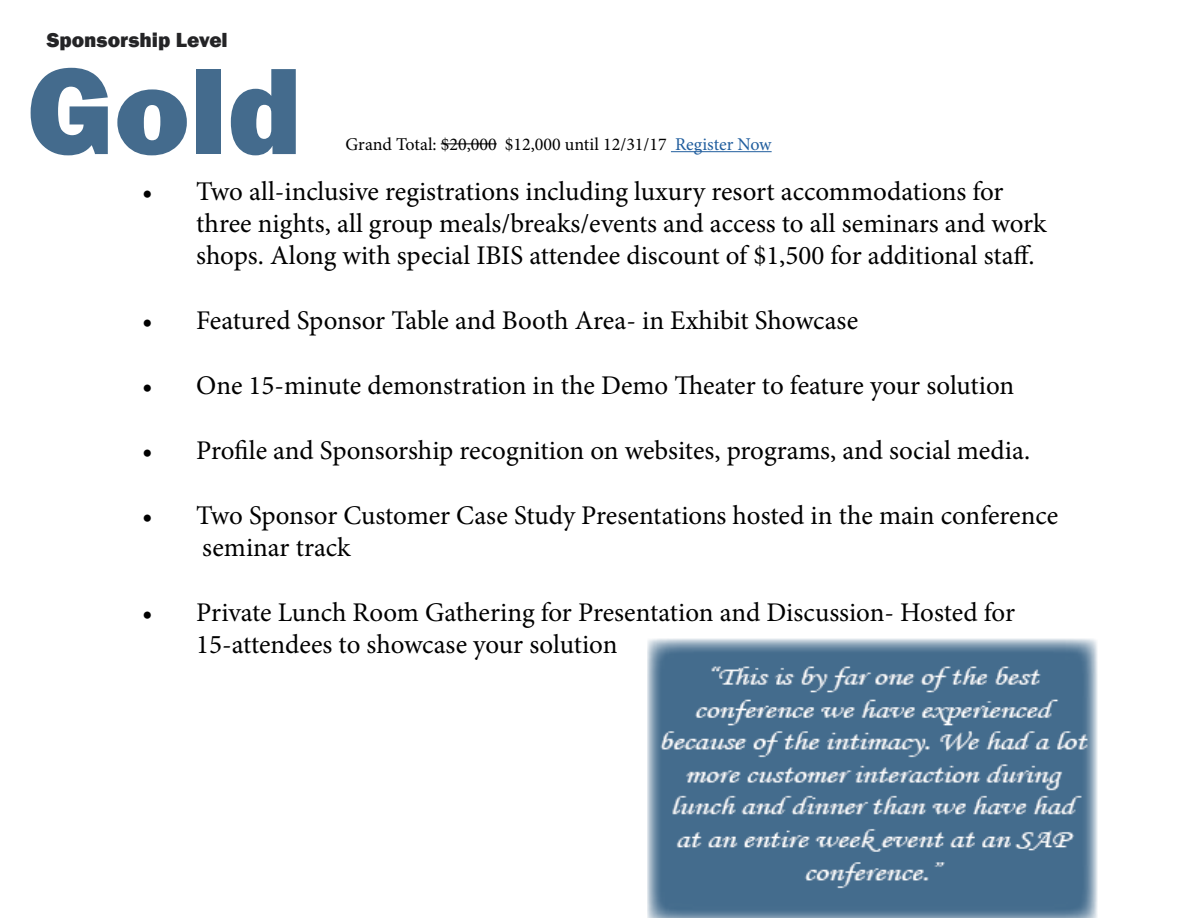
<style>
.page{position:relative;width:1188px;height:918px;background:#fff}
.page>*{position:absolute;margin:0;border:0;box-sizing:border-box;transform-origin:0 0}
.t1{font:800 127.5px "Franklin Gothic";color:#446b8d}
.t2{font:27px/32.4px "Minion Pro";letter-spacing:-.005em;color:#000}
.t3{font:800 21px "Franklin Gothic";color:#242426}
.t4{font:18px "Minion Pro";color:#000}
.s1{color:#215e9e}
</style>
<div class="page">
<hr style="left:671px;top:151px;width:101px;height:1px;background:#215e9e">
<hr style="left:441px;top:143px;width:56px;height:1px;background:#000">
<img style="left:647px;top:639px;width:450px;height:279px">
<p class="t3" style="left:47px;top:26px;width:183px">Sponsorship Level</p>
<h1 class="t1" style="left:27px;top:29px;width:277px">Gold</h1>
<p class="t4" style="left:346px;top:132px;width:428px">Grand Total: $20,000 $12,000 until 12/31/17 <span class="s1">Register Now</span></p>
<p class="t2" style="left:196px;top:175px;width:852px;text-indent:-54px">• Two all-inclusive registrations including luxury resort accommodations for three nights, all group meals/breaks/events and access to all seminars and work shops. Along with special IBIS attendee discount of $1,500 for additional staff.</p>
<p class="t2" style="left:142px;top:305px;width:717px">• Featured Sponsor Table and Booth Area- in Exhibit Showcase</p>
<p class="t2" style="left:142px;top:369px;width:874px">• One 15-minute demonstration in the Demo Theater to feature your solution</p>
<p class="t2" style="left:142px;top:434px;width:889px">• Profile and Sponsorship recognition on websites, programs, and social media.</p>
<p class="t2" style="left:202px;top:499px;width:858px;text-indent:-60px">• Two Sponsor Customer Case Study Presentations hosted in the main conference seminar track</p>
<p class="t2" style="left:196px;top:596px;width:820px;text-indent:-54px">• Private Lunch Room Gathering for Presentation and Discussion- Hosted for<br>15-attendees to showcase your solution</p>
</div>
